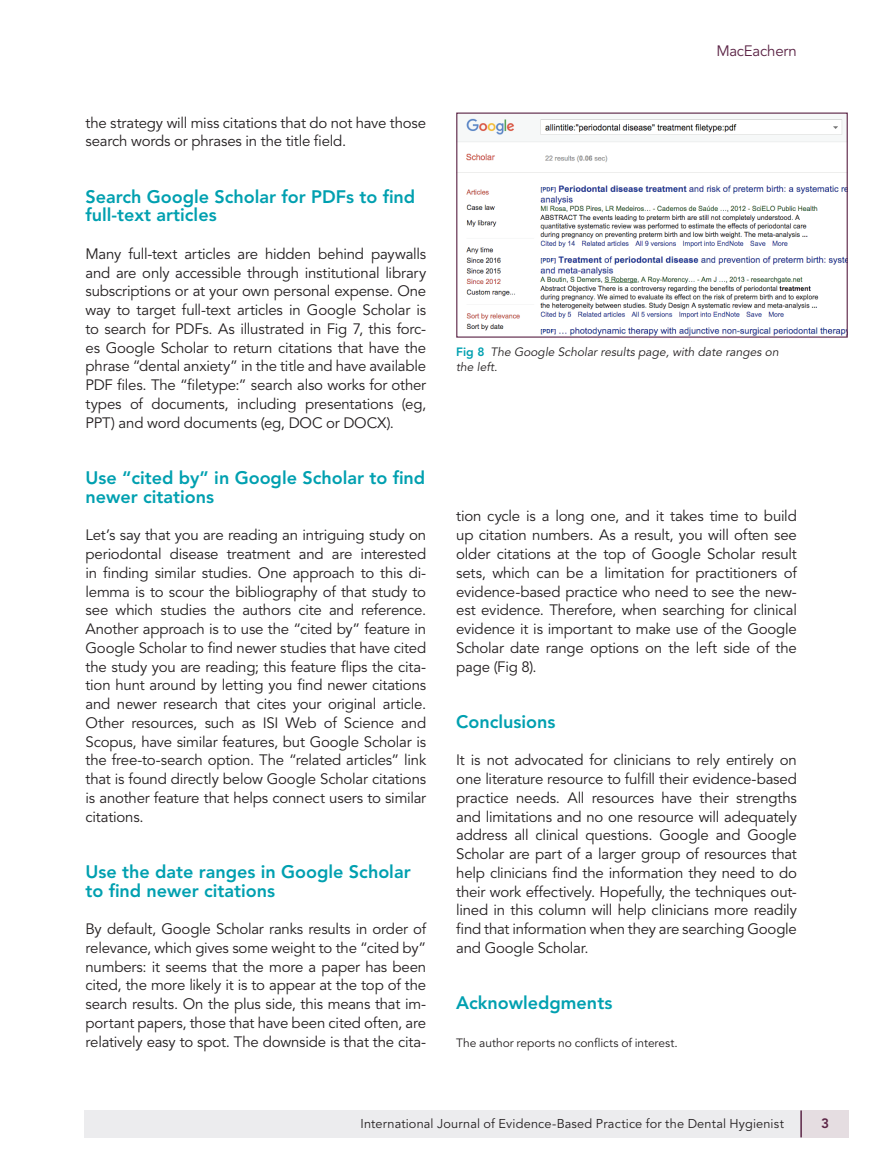
<style>
.page{position:relative;width:878px;height:1175px;background:#fff}
.page>*{position:absolute;margin:0;border:0;box-sizing:border-box;transform-origin:0 0}
.t1{font:800 18px/18.8px "Avenir LT Std";color:#00a0b0}
.t2{font:15px/18.8px "Avenir LT Std";letter-spacing:-.015em;color:#231f20;text-align:justify}
.t3{font:15px "Avenir LT Std";letter-spacing:-.015em;color:#5a2244}
.t4{font:800 13.5px "Avenir LT Std";color:#5a2244}
.t5{font:12.75px "Avenir LT Std";letter-spacing:.01em;color:#231f20}
.t6{font:italic 12px/15px "Avenir LT Std";color:#231f20}
.t7{font:12px "Avenir LT Std";letter-spacing:-.005em;color:#231f20}
.s1{font-weight:800;font-style:normal;color:#00a0b0}
</style>
<div class="page">
<div style="left:801px;top:1110px;width:47px;height:27px;background:#e5dde1"></div>
<div style="left:84px;top:1110px;width:717px;height:27px;background:#ececee"></div>
<svg style="left:800px;top:1110px;width:1px;height:27px"></svg>
<img style="left:458px;top:118px;width:387px;height:218px">
<p class="t2" style="left:86px;top:113px;width:342px">the strategy will miss citations that do not have those search words or phrases in the title field.</p>
<p class="t1" style="left:86px;top:187px;width:331px">Search Google Scholar for PDFs to find full-text articles</p>
<p class="t2" style="left:86px;top:245px;width:342px">Many full-text articles are hidden behind paywalls and are only accessible through institutional library subscriptions or at your own personal expense. One way to target full-text articles in Google Scholar is to search for PDFs. As illustrated in Fig 7, this forc&shy;es Google Scholar to return citations that have the phrase “dental anxiety” in the title and have available PDF files. The “filetype:” search also works for other types of documents, including presentations (eg, PPT) and word documents (eg, DOC or DOCX).</p>
<p class="t1" style="left:86px;top:468px;width:341px">Use “cited by” in Google Scholar to find newer citations</p>
<p class="t2" style="left:86px;top:526px;width:342px">Let’s say that you are reading an intriguing study on periodontal disease treatment and are interested in finding similar studies. One approach to this di&shy;lemma is to scour the bibliography of that study to see which studies the authors cite and reference.<br>Another approach is to use the “cited by” feature in Google Scholar to find newer studies that have cited the study you are reading; this feature flips the cita&shy;tion hunt around by letting you find newer citations and newer research that cites your original article.<br>Other resources, such as ISI Web of Science and Scopus, have similar features, but Google Scholar is the free-to-search option. The “related articles” link that is found directly below Google Scholar citations is another feature that helps connect users to similar citations.</p>
<p class="t1" style="left:86px;top:862px;width:326px">Use the date ranges in Google Scholar to find newer citations</p>
<p class="t2" style="left:86px;top:920px;width:342px">By default, Google Scholar ranks results in order of relevance, which gives some weight to the “cited by” numbers: it seems that the more a paper has been cited, the more likely it is to appear at the top of the search results. On the plus side, this means that im&shy;portant papers, those that have been cited often, are relatively easy to spot. The downside is that the cita-</p>
<p class="t3" style="left:716px;top:43px;width:82px">MacEachern</p>
<p class="t6" style="left:456px;top:344px;width:324px"><span class="s1">Fig 8</span> The Google Scholar results page, with date ranges on the left.</p>
<p class="t2" style="left:456px;top:507px;width:342px">tion cycle is a long one, and it takes time to build up citation numbers. As a result, you will often see older citations at the top of Google Scholar result sets, which can be a limitation for practitioners of evidence-based practice who need to see the new&shy;est evidence. Therefore, when searching for clinical evidence it is important to make use of the Google Scholar date range options on the left side of the page (Fig 8).</p>
<p class="t1" style="left:456px;top:712px;width:101px">Conclusions</p>
<p class="t2" style="left:456px;top:751px;width:342px">It is not advocated for clinicians to rely entirely on one literature resource to fulfill their evidence-based practice needs. All resources have their strengths and limitations and no one resource will adequately address all clinical questions. Google and Google Scholar are part of a larger group of resources that help clinicians find the information they need to do their work effectively. Hopefully, the techniques out&shy;lined in this column will help clinicians more readily find that information when they are searching Google and Google Scholar.</p>
<p class="t1" style="left:456px;top:993px;width:157px">Acknowledgments</p>
<p class="t7" style="left:456px;top:1035px;width:223px">The author reports no conflicts of interest.</p>
<p class="t5" style="left:360px;top:1115px;width:425px">International Journal of Evidence-Based Practice for the Dental Hygienist</p>
<p class="t4" style="left:821px;top:1115px;width:9px">3</p>
</div>
